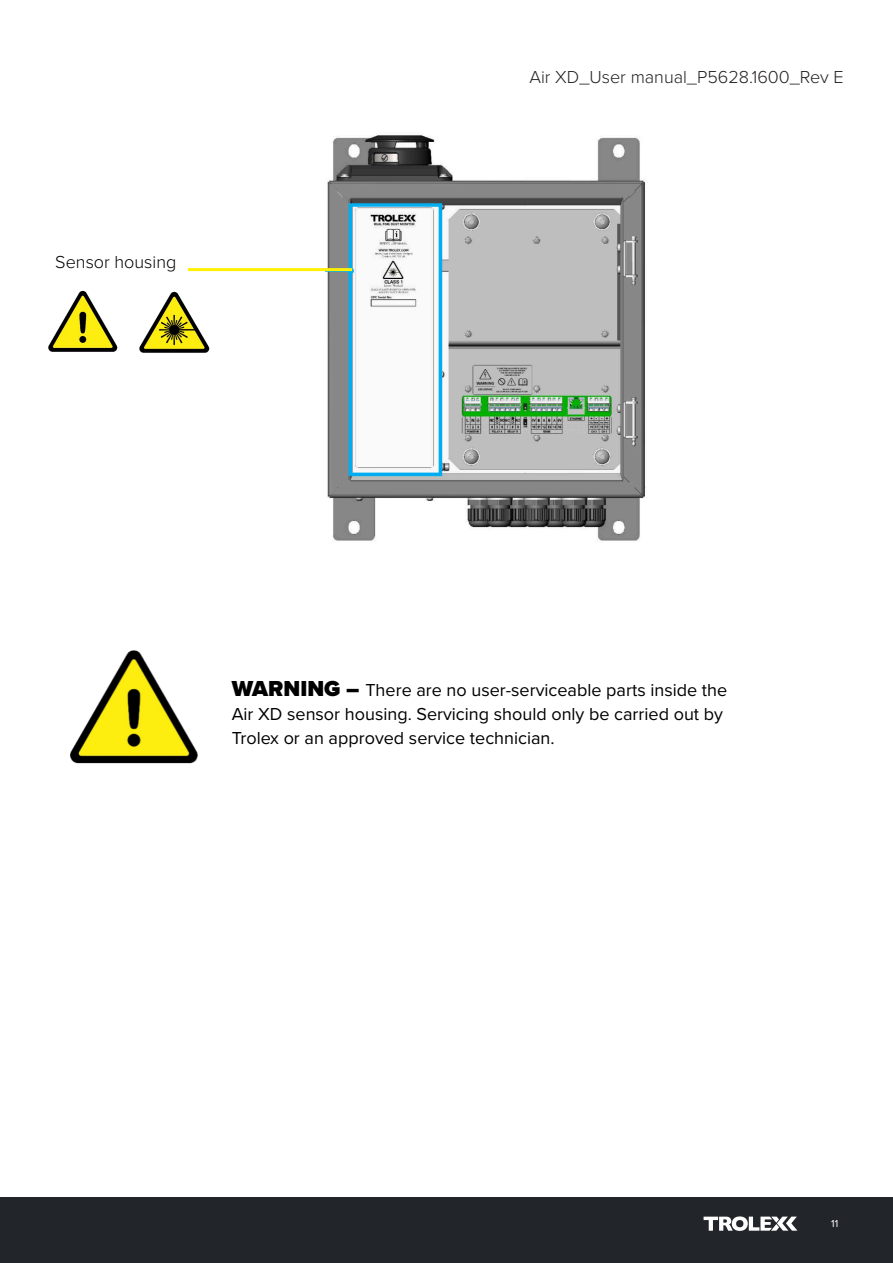
<style>
.page{position:relative;width:893px;height:1263px;background:#fff}
.page>*{position:absolute;margin:0;border:0;box-sizing:border-box;transform-origin:0 0}
.t1{font:18px/24px "Proxima Nova";color:#000}
.t2{font:300 18px "Proxima Nova";color:#231f20}
.t3{font:300 18px "Proxima Nova";color:#000}
.t4{font:10.5px "Proxima Nova";color:#fff}
.s1{font-weight:900;font-size:22.5px}
</style>
<div class="page">
<div style="left:0;top:1197px;width:893px;height:66px;background:#222529"></div>
<svg style="left:704px;top:1216px;width:93px;height:14px"></svg>
<img style="left:325px;top:135px;width:321px;height:406px">
<hr style="left:188px;top:268px;width:164px;height:3px;background:#fff101">
<img style="left:70px;top:650px;width:128px;height:114px">
<img style="left:48px;top:290px;width:70px;height:62px">
<img style="left:139px;top:291px;width:71px;height:62px">
<p class="t3" style="left:55px;top:248px;width:123px">Sensor housing</p>
<p class="t2" style="left:529px;top:64px;width:316px">Air XD_User manual_P5628.1600_Rev E</p>
<p class="t1" style="left:232px;top:677px;width:497px"><span class="s1">WARNING –</span> There are no user-serviceable parts inside the<br>Air XD sensor housing. Servicing should only be carried out by<br>Trolex or an approved service technician.</p>
<p class="t4" style="left:831px;top:1216px;width:9px">11</p>
</div>
